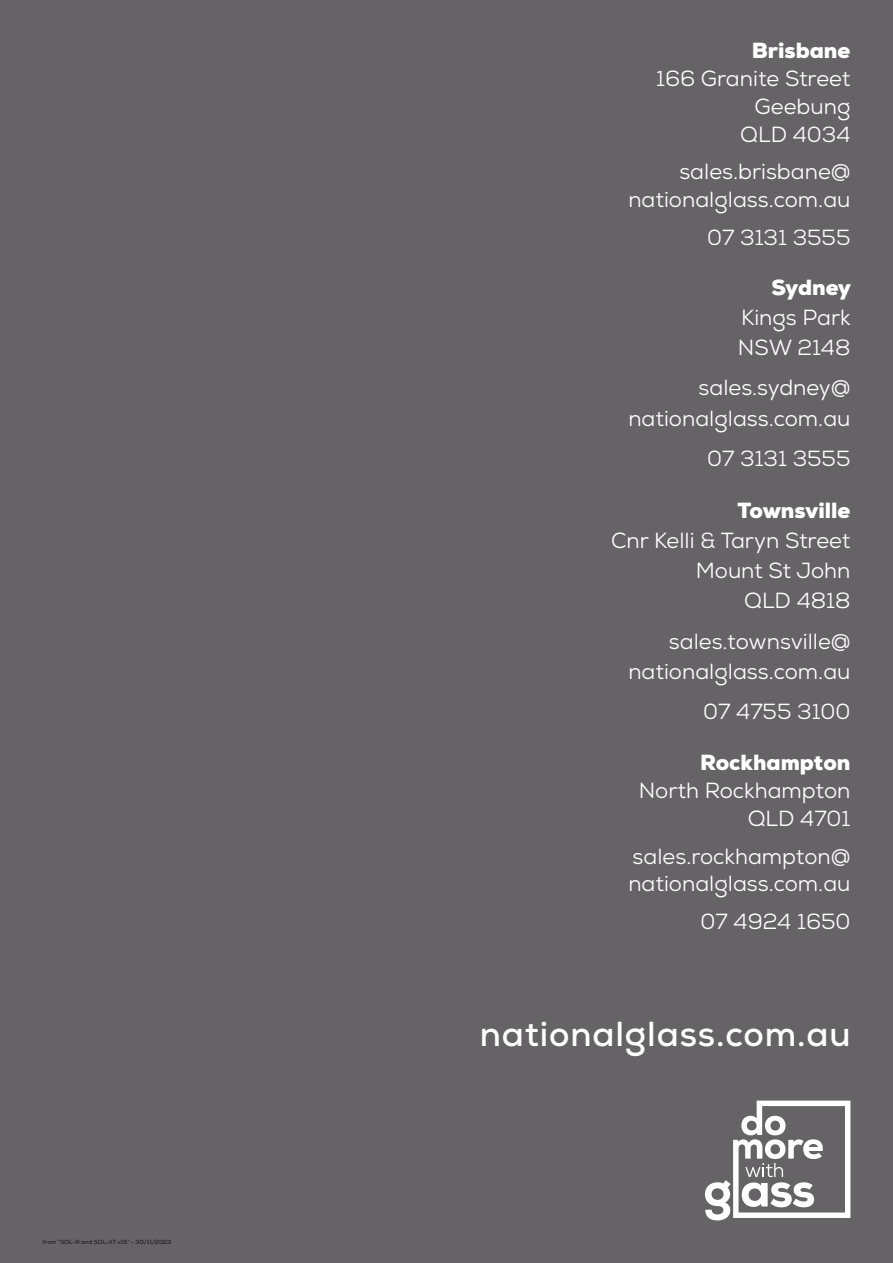
<style>
.page{position:relative;width:893px;height:1263px;background:#656365}
.page>*{position:absolute;margin:0;border:0;box-sizing:border-box;transform-origin:0 0}
.t1{font:700 34.65px "Nexa";letter-spacing:.025em;color:#fff}
.t2{font:21.9px/27.8px "Nexa";color:#fff;text-align:right}
.t3{font:900 21.9px "Nexa";color:#fff}
.t4{font:700 6px "Nexa";color:#241f1f}
</style>
<div class="page">
<svg style="left:705px;top:1100px;width:145px;height:120px"></svg>
<p class="t4" style="left:43px;top:1238px;width:130px">from “SOL-R and SOL-XT v15” - 30/11/2023</p>
<p class="t3" style="left:752px;top:37px;width:100px">Brisbane</p>
<p class="t2" style="left:656px;top:65px;width:196px">166 Granite Street<br>Geebung<br>QLD 4034</p>
<p class="t2" style="left:628px;top:158px;width:224px">sales.brisbane@ nationalglass.com.au</p>
<p class="t2" style="left:707px;top:223px;width:145px">07 3131 3555</p>
<p class="t3" style="left:771px;top:273px;width:81px">Sydney</p>
<p class="t2" style="left:738px;top:302px;width:114px;line-height:30.3px;text-align:left">Kings Park<br>NSW 2148</p>
<p class="t2" style="left:628px;top:373px;width:224px;line-height:30.3px">sales.sydney@ nationalglass.com.au</p>
<p class="t2" style="left:707px;top:444px;width:145px">07 3131 3555</p>
<p class="t3" style="left:737px;top:496px;width:115px">Townsville</p>
<p class="t2" style="left:611px;top:525px;width:241px;line-height:30.3px">Cnr Kelli &amp; Taryn Street<br>Mount St John<br>QLD 4818</p>
<p class="t2" style="left:628px;top:626px;width:224px;line-height:30.3px">sales.townsville@ nationalglass.com.au</p>
<p class="t2" style="left:703px;top:698px;width:149px">07 4755 3100</p>
<p class="t3" style="left:700px;top:749px;width:152px">Rockhampton</p>
<p class="t2" style="left:639px;top:777px;width:213px">North Rockhampton<br>QLD 4701</p>
<p class="t2" style="left:628px;top:842px;width:224px;text-align:left">sales.rockhampton@ nationalglass.com.au</p>
<p class="t2" style="left:701px;top:907px;width:151px">07 4924 1650</p>
<h1 class="t1" style="left:480px;top:1012px;width:372px">nationalglass.com.au</h1>
</div>
